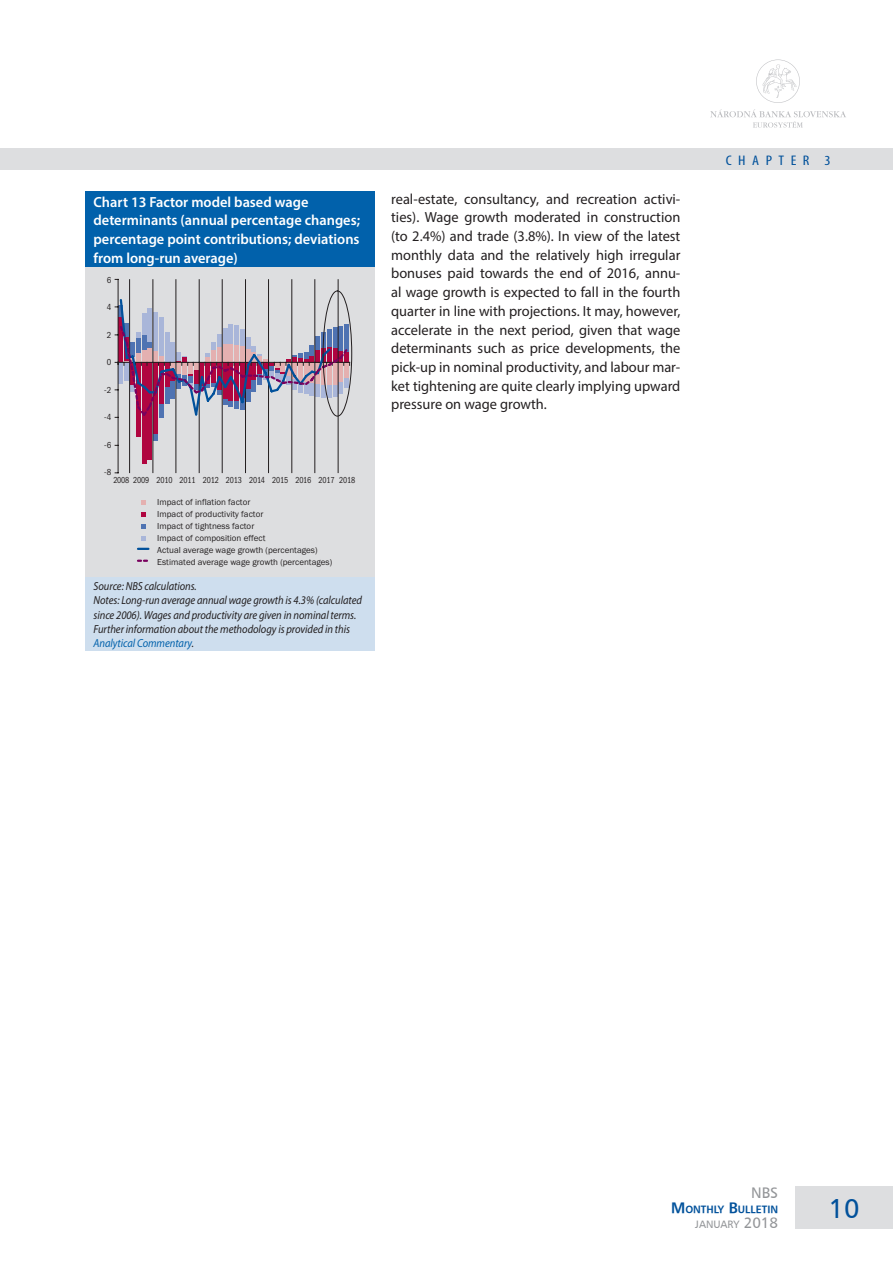
<style>
.page{position:relative;width:893px;height:1263px;background:#fff}
.page>*{position:absolute;margin:0;border:0;box-sizing:border-box;transform-origin:0 0}
.t1{font:27px "Humanist 777 AT";color:#01519b}
.t2{font:15px "Humanist 777 AT";color:#939598}
._1_text{font:14.7px/18.6px "Myriad Pro";color:#231f20;text-align:justify}
._3_graf_NADPIS{font:600 14.7px/18.8px "Myriad Pro";color:#fff}
.t3{font:condensed 13.95px "Myriad Pro";letter-spacing:.405em;color:#01519b;scale:1.15 1}
._3_graf_ZDROJ{font:italic 11.7px/14.1px "Myriad Pro";letter-spacing:-.005em;color:#231f20;scale:.9 1}
.t4{font:10.5px "Humanist 777 AT Bold";color:#01519b}
.t5{font:10.5px "Humanist 777 AT";color:#939598}
.t6{font:9px/12px "Franklin Got Itc TEE";color:#231f20}
.t7{font:condensed 9px "Franklin Got Itc TEE";letter-spacing:-.02em;color:#231f20;scale:.9 1}
.t8{font:condensed 9px "Franklin Got Itc TEE";letter-spacing:-.02em;color:#231f20}
.s1{color:#0161ab}
.s2{font-size:15px}
</style>
<div class="page">
<div style="left:0;top:149px;width:893px;height:21px;background:#dddee0"></div>
<svg style="left:710px;top:109px;width:136px;height:19px"></svg>
<svg style="left:756px;top:60px;width:44px;height:43px"></svg>
<div style="left:795px;top:1186px;width:98px;height:43px;background:#dddee0"></div>
<div style="left:85px;top:191px;width:289px;height:76px;background:#0161ab"></div>
<div style="left:85px;top:267px;width:289px;height:310px;background:#dddee0"></div>
<div style="left:85px;top:577px;width:289px;height:74px;background:#cedeee"></div>
<svg style="left:138px;top:548px;width:10px;height:2px"></svg>
<svg style="left:141px;top:512px;width:5px;height:5px"></svg>
<svg style="left:141px;top:524px;width:5px;height:5px"></svg>
<svg style="left:138px;top:560px;width:10px;height:2px"></svg>
<svg style="left:141px;top:536px;width:5px;height:4px"></svg>
<svg style="left:141px;top:500px;width:5px;height:5px"></svg>
<div style="left:136px;top:362px;width:5px;height:75px;background:#b00540"></div>
<hr style="left:142px;top:362px;width:4px;height:102px;background:#b00540">
<hr style="left:148px;top:362px;width:4px;height:98px;background:#b00540">
<div style="left:153px;top:362px;width:5px;height:72px;background:#b00540"></div>
<svg style="left:154px;top:434px;width:4px;height:7px"></svg>
<hr style="left:118px;top:279px;width:1px;height:194px;background:#231f20">
<hr style="left:129px;top:280px;width:1px;height:193px;background:#231f20">
<hr style="left:153px;top:280px;width:1px;height:193px;background:#231f20">
<hr style="left:176px;top:280px;width:1px;height:193px;background:#231f20">
<hr style="left:199px;top:280px;width:1px;height:193px;background:#231f20">
<hr style="left:222px;top:280px;width:1px;height:193px;background:#231f20">
<hr style="left:245px;top:280px;width:1px;height:193px;background:#231f20">
<hr style="left:268px;top:280px;width:1px;height:193px;background:#231f20">
<hr style="left:291px;top:280px;width:1px;height:193px;background:#231f20">
<hr style="left:315px;top:280px;width:1px;height:193px;background:#231f20">
<hr style="left:338px;top:280px;width:1px;height:193px;background:#231f20">
<svg style="left:115px;top:298px;width:235px;height:120px"></svg>
<div style="left:323px;top:291px;width:29px;height:125px;border:1px solid #231f20;border-radius:50%"></div>
<p class="_3_graf_NADPIS" style="left:94px;top:192px;width:268px">Chart 13 Factor model based wage determinants (annual percentage changes; percentage point contributions; deviations from long-run average)</p>
<p class="t8" style="left:107px;top:275px;width:6px">6</p>
<p class="t8" style="left:107px;top:302px;width:6px">4</p>
<p class="t8" style="left:107px;top:330px;width:6px">2</p>
<p class="t8" style="left:107px;top:357px;width:6px">0</p>
<p class="t8" style="left:104px;top:385px;width:9px">-2</p>
<p class="t8" style="left:104px;top:412px;width:9px">-4</p>
<p class="t8" style="left:104px;top:439px;width:9px">-6</p>
<p class="t8" style="left:104px;top:467px;width:9px">-8</p>
<p class="t7" style="left:113px;top:475px;width:270px">2008 2009 2010 2011 2012 2013 2014 2015 2016 2017 2018</p>
<p class="t6" style="left:157px;top:496px;width:176px">Impact of inflation factor<br>Impact of productivity factor<br>Impact of tightness factor<br>Impact of composition effect<br>Actual average wage growth (percentages)<br>Estimated average wage growth (percentages)</p>
<p class="_3_graf_ZDROJ" style="left:94px;top:579px;width:116px">Source: NBS calculations.</p>
<p class="_3_graf_ZDROJ" style="left:94px;top:593px;width:300px">Notes: Long-run average annual wage growth is 4.3% (calculated since 2006). Wages and productivity are given in nominal terms.<br>Further information about the methodology is provided in this <span class="s1">Analytical Commentary</span>.</p>
<p class="_1_text" style="left:391px;top:189px;width:291px">real-estate, consultancy, and recreation activi&shy;ties). Wage growth moderated in construction (to 2.4%) and trade (3.8%). In view of the latest monthly data and the relatively high irregular bonuses paid towards the end of 2016, annu&shy;al wage growth is expected to fall in the fourth quarter in line with projections. It may, however, accelerate in the next period, given that wage determinants such as price developments, the pick-up in nominal productivity, and labour mar&shy;ket tightening are quite clearly implying upward pressure on wage growth.</p>
<p class="t3" style="left:726px;top:152px;width:93px">CHAPTER 3</p>
<p class="t2" style="left:751px;top:1184px;width:29px">NBS</p>
<p class="t4" style="left:671px;top:1203px;width:109px"><span class="s2">M</span>ONTHLY <span class="s2">B</span>ULLETIN</p>
<p class="t5" style="left:695px;top:1219px;width:84px">JAN UARY <span class="s2">2018</span></p>
<h1 class="t1" style="left:829px;top:1193px;width:32px">10</h1>
</div>
